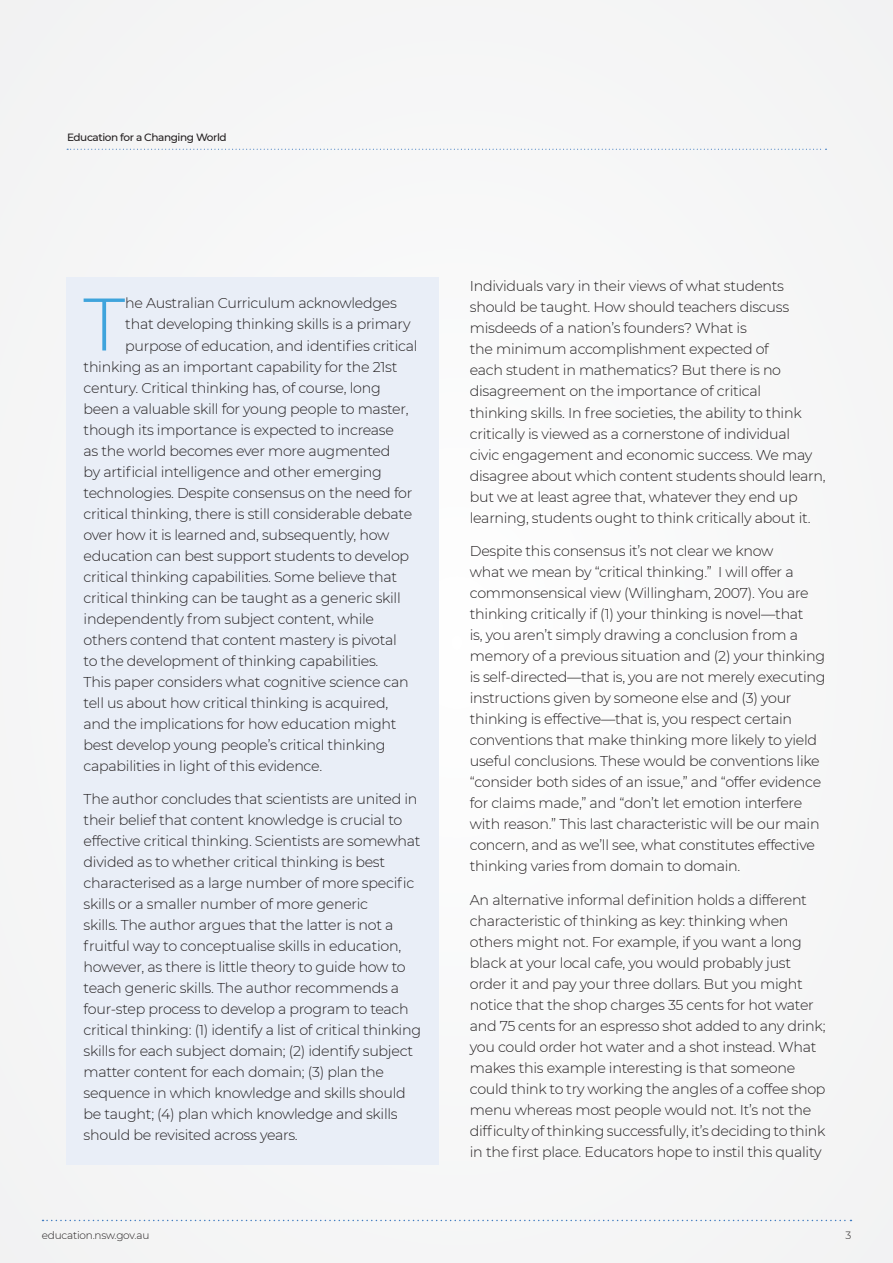
<style>
.page{position:relative;width:893px;height:1263px;background:#f6f6f7}
.page>*{position:absolute;margin:0;border:0;box-sizing:border-box;transform-origin:0 0}
.BODY_COPY{font:300 74.25px "Montserrat";color:#3fa4dc}
.BODY_COPY-2{font:300 14.25px/21px "Montserrat";letter-spacing:-.02em;color:#231f20}
.t1{font:500 10.5px "Montserrat";letter-spacing:-.04em;color:#231f20}
.t2{font:300 10.5px "Montserrat";letter-spacing:-.02em;color:#231f20}
</style>
<div class="page">
<svg style="left:67px;top:149px;width:759px;height:1px"></svg>
<svg style="left:43px;top:1220px;width:808px;height:1px"></svg>
<div style="left:67px;top:278px;width:372px;height:887px;background:#e9eef7"></div>
<p class="t1" style="left:67px;top:130px;width:161px">Education for a Changing World</p>
<p class="BODY_COPY" style="left:83px;top:274px;width:43px">T</p>
<p class="BODY_COPY-2" style="left:125px;top:292px;width:273px">he Australian Curriculum acknowledges</p>
<p class="BODY_COPY-2" style="left:125px;top:313px;width:287px">that developing thinking skills is a primary</p>
<p class="BODY_COPY-2" style="left:125px;top:334px;width:294px">purpose of education, and identifies critical</p>
<p class="BODY_COPY-2" style="left:84px;top:355px;width:315px">thinking as an important capability for the 21st</p>
<p class="BODY_COPY-2" style="left:84px;top:376px;width:299px">century. Critical thinking has, of course, long</p>
<p class="BODY_COPY-2" style="left:84px;top:397px;width:326px">been a valuable skill for young people to master,</p>
<p class="BODY_COPY-2" style="left:84px;top:418px;width:312px">though its importance is expected to increase</p>
<p class="BODY_COPY-2" style="left:84px;top:439px;width:308px">as the world becomes ever more augmented</p>
<p class="BODY_COPY-2" style="left:84px;top:460px;width:300px">by artificial intelligence and other emerging</p>
<p class="BODY_COPY-2" style="left:84px;top:481px;width:330px">technologies. Despite consensus on the need for</p>
<p class="BODY_COPY-2" style="left:84px;top:502px;width:330px">critical thinking, there is still considerable debate</p>
<p class="BODY_COPY-2" style="left:84px;top:523px;width:307px">over how it is learned and, subsequently, how</p>
<p class="BODY_COPY-2" style="left:84px;top:544px;width:327px">education can best support students to develop</p>
<p class="BODY_COPY-2" style="left:84px;top:565px;width:315px">critical thinking capabilities. Some believe that</p>
<p class="BODY_COPY-2" style="left:84px;top:586px;width:319px">critical thinking can be taught as a generic skill</p>
<p class="BODY_COPY-2" style="left:84px;top:607px;width:292px">independently from subject content, while</p>
<p class="BODY_COPY-2" style="left:84px;top:628px;width:315px">others contend that content mastery is pivotal</p>
<p class="BODY_COPY-2" style="left:84px;top:649px;width:296px">to the development of thinking capabilities.</p>
<p class="BODY_COPY-2" style="left:84px;top:670px;width:327px">This paper considers what cognitive science can</p>
<p class="BODY_COPY-2" style="left:84px;top:691px;width:306px">tell us about how critical thinking is acquired,</p>
<p class="BODY_COPY-2" style="left:84px;top:712px;width:314px">and the implications for how education might</p>
<p class="BODY_COPY-2" style="left:84px;top:733px;width:303px">best develop young people’s critical thinking</p>
<p class="BODY_COPY-2" style="left:84px;top:754px;width:240px">capabilities in light of this evidence.</p>
<p class="BODY_COPY-2" style="left:84px;top:788px;width:339px">The author concludes that scientists are united in their belief that content knowledge is crucial to effective critical thinking. Scientists are somewhat divided as to whether critical thinking is best characterised as a large number of more specific skills or a smaller number of more generic<br>skills. The author argues that the latter is not a fruitful way to conceptualise skills in education, however, as there is little theory to guide how to teach generic skills. The author recommends a four-step process to develop a program to teach critical thinking: (1) identify a list of critical thinking skills for each subject domain; (2) identify subject matter content for each domain; (3) plan the sequence in which knowledge and skills should be taught; (4) plan which knowledge and skills should be revisited across years.</p>
<p class="BODY_COPY-2" style="left:470px;top:275px;width:357px">Individuals vary in their views of what students should be taught. How should teachers discuss misdeeds of a nation’s founders? What is<br>the minimum accomplishment expected of<br>each student in mathematics? But there is no disagreement on the importance of critical<br>thinking skills. In free societies, the ability to think critically is viewed as a cornerstone of individual<br>civic engagement and economic success. We may disagree about which content students should learn, but we at least agree that, whatever they end up learning, students ought to think critically about it.</p>
<p class="BODY_COPY-2" style="left:470px;top:540px;width:357px">Despite this consensus it’s not clear we know<br>what we mean by “critical thinking.” I will offer a commonsensical view (Willingham, 2007). You are thinking critically if (1) your thinking is novel—that<br>is, you aren’t simply drawing a conclusion from a memory of a previous situation and (2) your thinking is self-directed—that is, you are not merely executing instructions given by someone else and (3) your thinking is effective—that is, you respect certain conventions that make thinking more likely to yield useful conclusions. These would be conventions like “consider both sides of an issue,” and “offer evidence for claims made,” and “don’t let emotion interfere with reason.” This last characteristic will be our main concern, and as we’ll see, what constitutes effective thinking varies from domain to domain.</p>
<p class="BODY_COPY-2" style="left:470px;top:889px;width:357px">An alternative informal definition holds a different characteristic of thinking as key: thinking when others might not. For example, if you want a long black at your local cafe, you would probably just order it and pay your three dollars. But you might notice that the shop charges 35 cents for hot water and 75 cents for an espresso shot added to any drink; you could order hot water and a shot instead. What makes this example interesting is that someone could think to try working the angles of a coffee shop menu whereas most people would not. It’s not the difficulty of thinking successfully, it’s deciding to think in the first place. Educators hope to instil this quality</p>
<p class="t2" style="left:42px;top:1228px;width:109px">education.nsw.gov.au</p>
<p class="t2" style="left:845px;top:1228px;width:7px">3</p>
</div>
